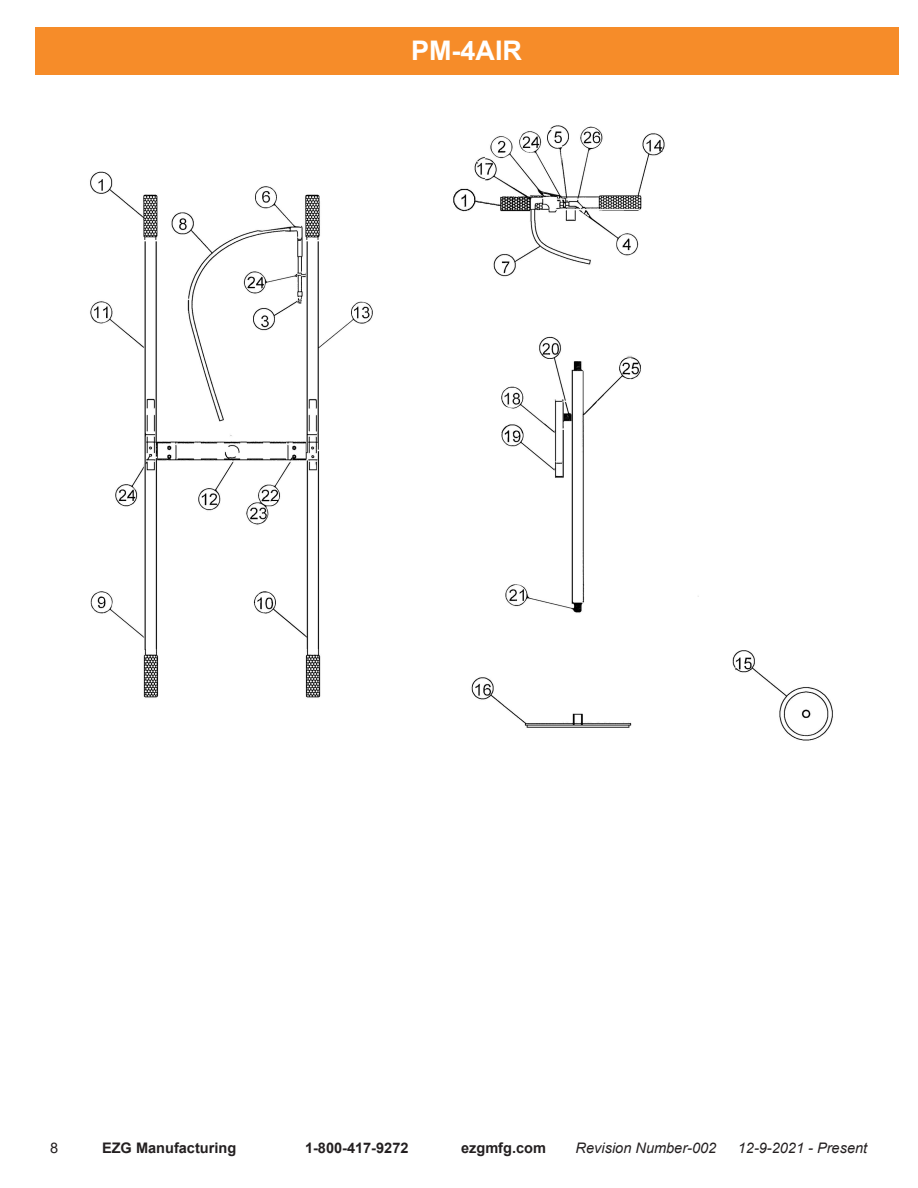
<style>
.page{position:relative;width:918px;height:1188px;background:#fff}
.page>*{position:absolute;margin:0;border:0;box-sizing:border-box;transform-origin:0 0}
.t1{font:700 27px "Arial";color:#fff}
.t2{font:700 14.55px "Arial";color:#231f20}
.t3{font:italic 14.55px "Arial";color:#231f20}
.t4{font:14.55px "Arial";color:#231f20}
</style>
<div class="page">
<div style="left:35px;top:27px;width:864px;height:47px;background:#f68c29"></div>
<img style="left:90px;top:125px;width:743px;height:616px">
<p class="t1" style="left:411px;top:32px;width:112px">PM-4AIR</p>
<p class="t4" style="left:50px;top:1138px;width:10px">8</p>
<p class="t2" style="left:102px;top:1137px;width:136px">EZG Manufacturing</p>
<p class="t2" style="left:305px;top:1137px;width:105px">1-800-417-9272</p>
<p class="t2" style="left:461px;top:1137px;width:86px">ezgmfg.com</p>
<p class="t3" style="left:576px;top:1139px;width:142px">Revision Number-002</p>
<p class="t3" style="left:738px;top:1139px;width:131px">12-9-2021 - Present</p>
</div>
